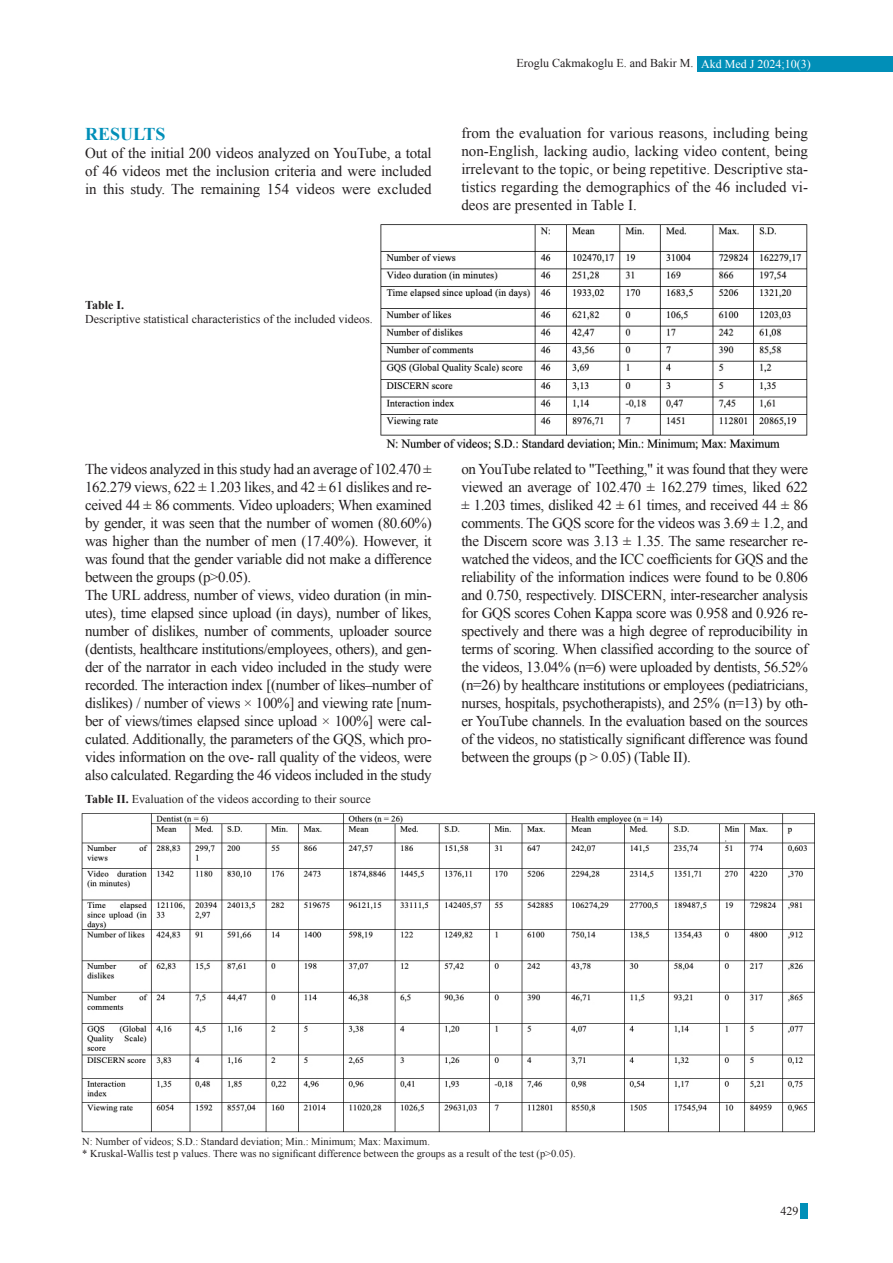
<style>
.page{position:relative;width:893px;height:1263px;background:#fff}
.page>*{position:absolute;margin:0;border:0;box-sizing:border-box;transform-origin:0 0}
.t1{font:700 18px "Times New Roman";color:#018fb8}
.t2{font:15px/18px "Times New Roman";letter-spacing:-.025em;color:#231f20;text-align:justify}
.t3{font:12px "Times New Roman";color:#231f20}
.t4{font:700 12px "Times New Roman";color:#231f20}
.t5{font:10.5px "Times New Roman";color:#231f20}
.s1{color:#fff}
.s2{font-weight:700}
</style>
<div class="page">
<div style="left:697px;top:56px;width:196px;height:16px;background:#018fb8"></div>
<div style="left:800px;top:1203px;width:8px;height:16px;background:#018fb8"></div>
<img style="left:380px;top:224px;width:428px;height:226px">
<img style="left:81px;top:813px;width:734px;height:320px">
<p class="t1" style="left:85px;top:121px;width:82px">RESULTS</p>
<p class="t2" style="left:85px;top:143px;width:348px">Out of the initial 200 videos analyzed on YouTube, a total of 46 videos met the inclusion criteria and were included in this study. The remaining 154 videos were excluded</p>
<p class="t3" style="left:516px;top:55px;width:296px">Eroglu Cakmakoglu E. and Bakir M. <span class="s1">Akd Med J 2024;10(3)</span></p>
<p class="t2" style="left:461px;top:124px;width:348px">from the evaluation for various reasons, including being non-English, lacking audio, lacking video content, being irrelevant to the topic, or being repetitive. Descriptive sta&shy;tistics regarding the demographics of the 46 included vi&shy;deos are presented in Table I.</p>
<p class="t4" style="left:85px;top:296px;width:40px">Table I.</p>
<p class="t3" style="left:85px;top:311px;width:289px">Descriptive statistical characteristics of the included videos.</p>
<p class="t2" style="left:85px;top:460px;width:348px">The videos analyzed in this study had an average of 102.470 ± 162.279 views, 622 ± 1.203 likes, and 42 ± 61 dislikes and re&shy;ceived 44 ± 86 comments. Video uploaders; When examined by gender, it was seen that the number of women (80.60%) was higher than the number of men (17.40%). However, it was found that the gender variable did not make a difference between the groups (p&gt;0.05).</p>
<p class="t2" style="left:85px;top:586px;width:348px">The URL address, number of views, video duration (in min&shy;utes), time elapsed since upload (in days), number of likes, number of dislikes, number of comments, uploader source (dentists, healthcare institutions/employees, others), and gen&shy;der of the narrator in each video included in the study were recorded. The interaction index [(number of likes–number of dislikes) / number of views × 100%] and viewing rate [num&shy;ber of views/times elapsed since upload × 100%] were cal&shy;culated. Additionally, the parameters of the GQS, which pro&shy;vides information on the ove- rall quality of the videos, were also calculated. Regarding the 46 videos included in the study</p>
<p class="t3" style="left:85px;top:791px;width:287px"><span class="s2">Table II.</span> Evaluation of the videos according to their source</p>
<p class="t2" style="left:461px;top:460px;width:348px">on YouTube related to "Teething," it was found that they were viewed an average of 102.470 ± 162.279 times, liked 622 ± 1.203 times, disliked 42 ± 61 times, and received 44 ± 86 comments. The GQS score for the videos was 3.69 ± 1.2, and the Discern score was 3.13 ± 1.35. The same researcher re&shy;watched the videos, and the ICC coefficients for GQS and the reliability of the information indices were found to be 0.806 and 0.750, respectively. DISCERN, inter-researcher analysis for GQS scores Cohen Kappa score was 0.958 and 0.926 re&shy;spectively and there was a high degree of reproducibility in terms of scoring. When classified according to the source of the videos, 13.04% (n=6) were uploaded by dentists, 56.52% (n=26) by healthcare institutions or employees (pediatricians, nurses, hospitals, psychotherapists), and 25% (n=13) by oth&shy;er YouTube channels. In the evaluation based on the sources of the videos, no statistically significant difference was found between the groups (p &gt; 0.05) (Table II).</p>
<p class="t5" style="left:82px;top:1134px;width:349px">N: Number of videos; S.D.: Standard deviation; Min.: Minimum; Max: Maximum.</p>
<p class="t5" style="left:82px;top:1147px;width:495px">* Kruskal-Wallis test p values. There was no significant difference between the groups as a result of the test (p&gt;0.05).</p>
<p class="t3" style="left:780px;top:1203px;width:19px">429</p>
</div>
